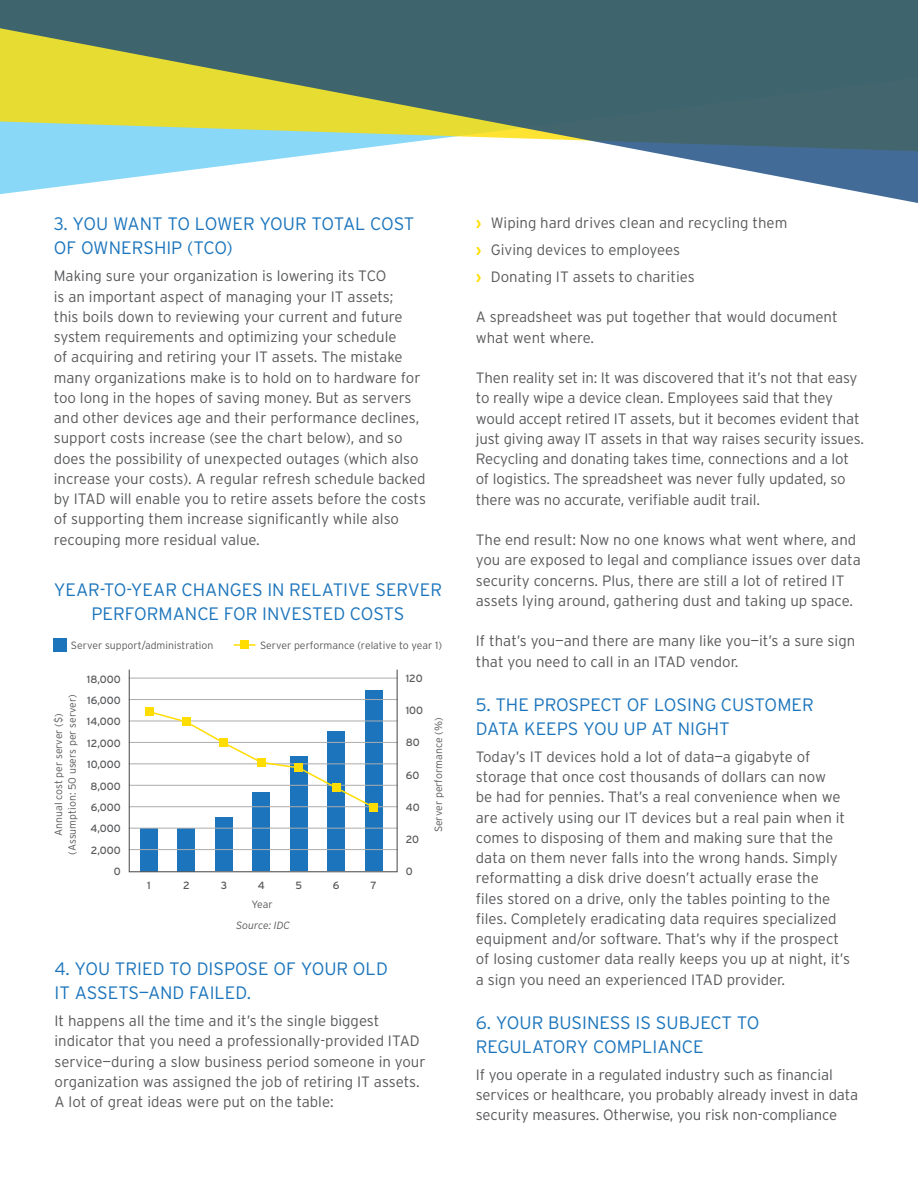
<style>
.page{position:relative;width:918px;height:1188px;background:#fff}
.page>*{position:absolute;margin:0;border:0;box-sizing:border-box;transform-origin:0 0}
.t1{font:300 18px/24px "Interstate";color:#1c75bc}
.t2{font:300 15px/20.2px "Interstate";color:#58595b}
.t3{font:300 10.5px/13.5px "Interstate";color:#58595b;text-align:center}
.t4{font:10.5px "Interstate";color:#58595b}
.t5{font:italic 300 10.5px "Interstate";color:#58595b}
.s1{font-weight:700;color:#fd0}
</style>
<div class="page">
<svg style="left:0;top:0;width:918px;height:203px;fill:#43666d"></svg>
<div style="left:140px;top:828px;width:18px;height:43px;background:#1c75bc"></div>
<div style="left:178px;top:828px;width:17px;height:43px;background:#1c75bc"></div>
<div style="left:215px;top:817px;width:18px;height:54px;background:#1c75bc"></div>
<div style="left:253px;top:792px;width:17px;height:79px;background:#1c75bc"></div>
<div style="left:290px;top:757px;width:17px;height:114px;background:#1c75bc"></div>
<div style="left:328px;top:732px;width:17px;height:139px;background:#1c75bc"></div>
<div style="left:365px;top:691px;width:17px;height:180px;background:#1c75bc"></div>
<hr style="left:129px;top:678px;width:269px;height:1px;background:#acacad">
<hr style="left:129px;top:699px;width:269px;height:1px;background:#acacad">
<hr style="left:129px;top:721px;width:269px;height:1px;background:#acacad">
<hr style="left:129px;top:742px;width:269px;height:1px;background:#acacad">
<hr style="left:129px;top:764px;width:269px;height:1px;background:#acacad">
<hr style="left:129px;top:785px;width:269px;height:1px;background:#acacad">
<hr style="left:129px;top:806px;width:269px;height:1px;background:#acacad">
<hr style="left:129px;top:828px;width:269px;height:1px;background:#acacad">
<hr style="left:129px;top:849px;width:269px;height:1px;background:#acacad">
<div style="left:54px;top:638px;width:13px;height:14px;background:#1c75bc"></div>
<div style="left:240px;top:641px;width:9px;height:8px;background:#fd0"></div>
<hr style="left:234px;top:644px;width:22px;height:2px;background:#fd0">
<div style="left:129px;top:669px;width:269px;height:203px;border:1px solid #58595b"></div>
<div style="left:145px;top:707px;width:8px;height:9px;background:#fd0"></div>
<div style="left:369px;top:803px;width:9px;height:8px;background:#fd0"></div>
<svg style="left:147px;top:710px;width:229px;height:99px"></svg>
<p class="t1" style="left:54px;top:212px;width:362px">3. YOU WANT TO LOWER YOUR TOTAL COST<br>OF OWNERSHIP (TCO)</p>
<p class="t2" style="left:54px;top:266px;width:374px">Making sure your organization is lowering its TCO<br>is an important aspect of managing your IT assets;<br>this boils down to reviewing your current and future system requirements and optimizing your schedule<br>of acquiring and retiring your IT assets. The mistake many organizations make is to hold on to hardware for too long in the hopes of saving money. But as servers and other devices age and their performance declines, support costs increase (see the chart below), and so does the possibility of unexpected outages (which also increase your costs). A regular refresh schedule backed by ITAD will enable you to retire assets before the costs of supporting them increase significantly while also recouping more residual value.</p>
<p class="t1" style="left:54px;top:578px;width:390px;text-align:center">YEAR-TO-YEAR CHANGES IN RELATIVE SERVER<br>PERFORMANCE FOR INVESTED COSTS</p>
<p class="t3" style="left:71px;top:639px;width:144px">Server support/administration</p>
<p class="t3" style="left:260px;top:639px;width:184px">Server performance (relative to year 1)</p>
<p class="t3" style="left:52px;top:855px;width:162px;rotate:-90deg">Annual cost per server ($) (Assumption: 50 users per server)</p>
<p class="t4" style="left:87px;top:672px;width:35px">18,000</p>
<p class="t4" style="left:87px;top:694px;width:35px">16,000</p>
<p class="t4" style="left:87px;top:715px;width:35px">14,000</p>
<p class="t4" style="left:87px;top:737px;width:35px">12,000</p>
<p class="t4" style="left:87px;top:758px;width:35px">10,000</p>
<p class="t4" style="left:90px;top:779px;width:32px">8,000</p>
<p class="t4" style="left:91px;top:801px;width:31px">6,000</p>
<p class="t4" style="left:91px;top:822px;width:32px">4,000</p>
<p class="t4" style="left:91px;top:844px;width:31px">2,000</p>
<p class="t4" style="left:114px;top:865px;width:8px">0</p>
<p class="t4" style="left:147px;top:879px;width:5px">1</p>
<p class="t4" style="left:183px;top:879px;width:8px">2</p>
<p class="t4" style="left:221px;top:879px;width:8px">3</p>
<p class="t4" style="left:258px;top:879px;width:9px">4</p>
<p class="t4" style="left:295px;top:879px;width:8px">5</p>
<p class="t4" style="left:333px;top:879px;width:8px">6</p>
<p class="t4" style="left:371px;top:879px;width:8px">7</p>
<p class="t3" style="left:252px;top:897px;width:23px">Year</p>
<p class="t5" style="left:236px;top:919px;width:55px">Source: IDC</p>
<p class="t4" style="left:406px;top:672px;width:18px">120</p>
<p class="t4" style="left:406px;top:704px;width:19px">100</p>
<p class="t4" style="left:406px;top:736px;width:15px">80</p>
<p class="t4" style="left:406px;top:769px;width:15px">60</p>
<p class="t4" style="left:406px;top:801px;width:15px">40</p>
<p class="t4" style="left:406px;top:833px;width:15px">20</p>
<p class="t4" style="left:406px;top:865px;width:8px">0</p>
<p class="t3" style="left:432px;top:832px;width:116px;rotate:-90deg">Server performance (%)</p>
<p class="t1" style="left:55px;top:957px;width:335px">4. YOU TRIED TO DISPOSE OF YOUR OLD<br>IT ASSETS—AND FAILED.</p>
<p class="t2" style="left:55px;top:1010px;width:373px">It happens all the time and it’s the single biggest indicator that you need a professionally-provided ITAD service—during a slow business period someone in your organization was assigned the job of retiring IT assets.<br>A lot of great ideas were put on the table:</p>
<p class="t2" style="left:476px;top:209px;width:313px;line-height:27px"><span class="s1">›</span> Wiping hard drives clean and recycling them <span class="s1">›</span> Giving devices to employees<br><span class="s1">›</span> Donating IT assets to charities</p>
<p class="t2" style="left:476px;top:307px;width:363px">A spreadsheet was put together that would document what went where.</p>
<p class="t2" style="left:476px;top:368px;width:390px">Then reality set in: It was discovered that it’s not that easy to really wipe a device clean. Employees said that they would accept retired IT assets, but it becomes evident that just giving away IT assets in that way raises security issues.<br>Recycling and donating takes time, connections and a lot of logistics. The spreadsheet was never fully updated, so there was no accurate, verifiable audit trail.</p>
<p class="t2" style="left:476px;top:530px;width:386px">The end result: Now no one knows what went where, and you are exposed to legal and compliance issues over data security concerns. Plus, there are still a lot of retired IT assets lying around, gathering dust and taking up space.</p>
<p class="t2" style="left:476px;top:631px;width:381px">If that’s you—and there are many like you—it’s a sure sign that you need to call in an ITAD vendor.</p>
<p class="t1" style="left:476px;top:693px;width:339px">5. THE PROSPECT OF LOSING CUSTOMER<br>DATA KEEPS YOU UP AT NIGHT</p>
<p class="t2" style="left:476px;top:746px;width:376px">Today’s IT devices hold a lot of data—a gigabyte of storage that once cost thousands of dollars can now<br>be had for pennies. That’s a real convenience when we are actively using our IT devices but a real pain when it comes to disposing of them and making sure that the data on them never falls into the wrong hands. Simply reformatting a disk drive doesn’t actually erase the files stored on a drive, only the tables pointing to the files. Completely eradicating data requires specialized equipment and/or software. That’s why if the prospect of losing customer data really keeps you up at night, it’s a sign you need an experienced ITAD provider.</p>
<p class="t1" style="left:476px;top:1011px;width:285px">6. YOUR BUSINESS IS SUBJECT TO<br>REGULATORY COMPLIANCE</p>
<p class="t2" style="left:476px;top:1064px;width:384px">If you operate in a regulated industry such as financial services or healthcare, you probably already invest in data security measures. Otherwise, you risk non-compliance</p>
</div>
